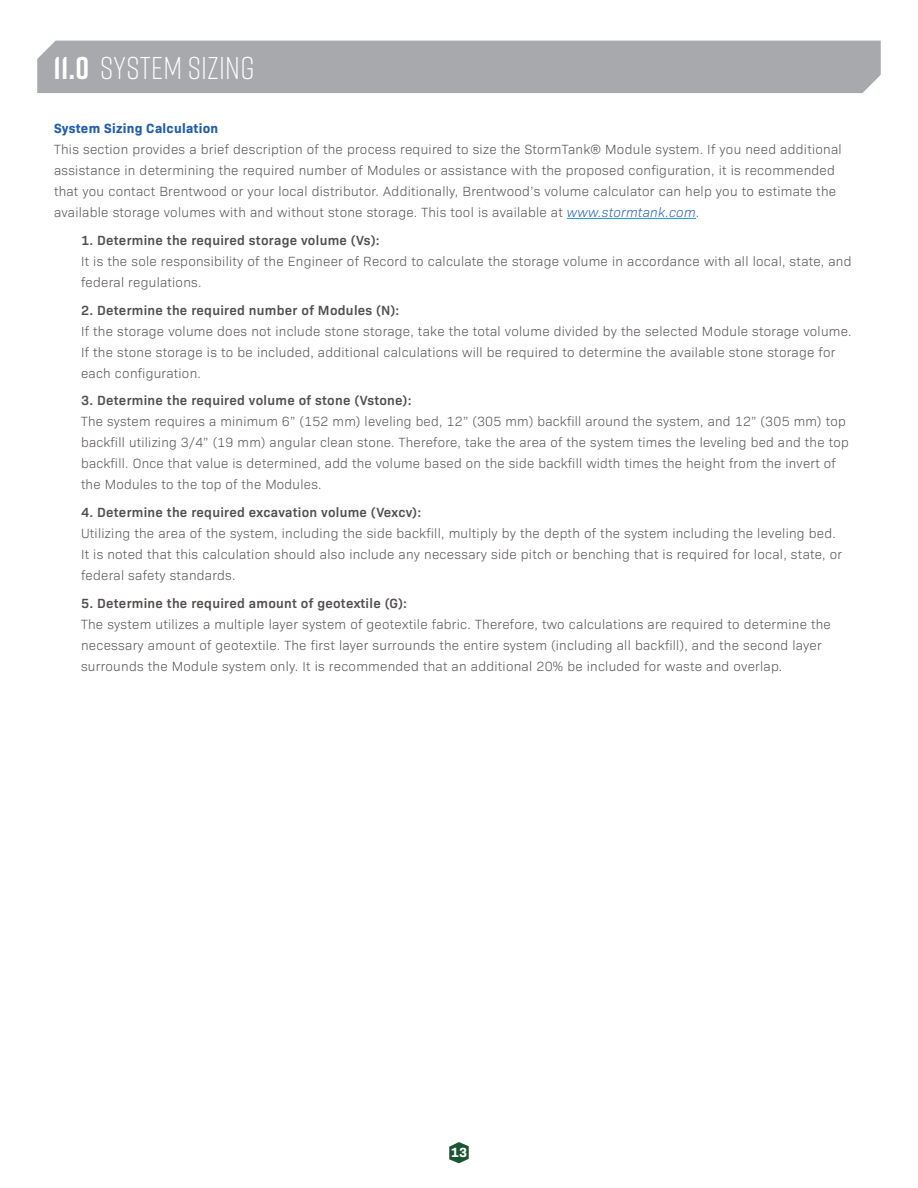
<style>
.page{position:relative;width:918px;height:1188px;background:#fff}
.page>*{position:absolute;margin:0;border:0;box-sizing:border-box;transform-origin:0 0}
.t1{font:300 31.5px "Rift";letter-spacing:.01em;color:#fff}
.t2{font:300 13.5px/21px "Bio Sans";letter-spacing:.02em;color:#524e4e}
.t3{font:600 13.5px "Bio Sans";letter-spacing:.02em;color:#524e4e}
.t4{font:700 13.5px "Bio Sans";letter-spacing:.02em;color:#215eac}
.t5{font:700 13.5px "Bio Sans";color:#fff}
.s1{font-weight:700}
.s2{font-style:italic;color:#215eac}
</style>
<div class="page">
<svg style="left:449px;top:1142px;width:20px;height:21px"></svg>
<hr style="left:567px;top:218px;width:129px;height:1px;background:#1c9ad6">
<div style="left:37px;top:41px;width:844px;height:52px;background:#a7a9ac"></div>
<div style="left:53px;top:54px;width:388px;height:25px;background:#a7a9ac"></div>
<h1 class="t1" style="left:53px;top:54px;width:203px"><span class="s1">11.0</span> SYSTEM SIZING</h1>
<p class="t4" style="left:54px;top:123px;width:166px">System Sizing Calculation</p>
<p class="t2" style="left:54px;top:140px;width:789px">This section provides a brief description of the process required to size the StormTank® Module system. If you need additional assistance in determining the required number of Modules or assistance with the proposed configuration, it is recommended that you contact Brentwood or your local distributor. Additionally, Brentwood’s volume calculator can help you to estimate the available storage volumes with and without stone storage. This tool is available at <span class="s2">www.stormtank.com</span>.</p>
<p class="t3" style="left:81px;top:235px;width:300px">1. Determine the required storage volume (Vs):</p>
<p class="t2" style="left:81px;top:252px;width:772px">It is the sole responsibility of the Engineer of Record to calculate the storage volume in accordance with all local, state, and federal regulations.</p>
<p class="t3" style="left:81px;top:305px;width:320px">2. Determine the required number of Modules (N):</p>
<p class="t2" style="left:81px;top:321px;width:772px">If the storage volume does not include stone storage, take the total volume divided by the selected Module storage volume.<br>If the stone storage is to be included, additional calculations will be required to determine the available stone storage for each configuration.</p>
<p class="t3" style="left:81px;top:395px;width:332px">3. Determine the required volume of stone (Vstone):</p>
<p class="t2" style="left:81px;top:412px;width:769px">The system requires a minimum 6” (152 mm) leveling bed, 12” (305 mm) backfill around the system, and 12” (305 mm) top backfill utilizing 3/4” (19 mm) angular clean stone. Therefore, take the area of the system times the leveling bed and the top backfill. Once that value is determined, add the volume based on the side backfill width times the height from the invert of the Modules to the top of the Modules.</p>
<p class="t3" style="left:81px;top:507px;width:342px">4. Determine the required excavation volume (Vexcv):</p>
<p class="t2" style="left:81px;top:524px;width:763px">Utilizing the area of the system, including the side backfill, multiply by the depth of the system including the leveling bed.<br>It is noted that this calculation should also include any necessary side pitch or benching that is required for local, state, or federal safety standards.</p>
<p class="t3" style="left:81px;top:598px;width:328px">5. Determine the required amount of geotextile (G):</p>
<p class="t2" style="left:81px;top:615px;width:751px">The system utilizes a multiple layer system of geotextile fabric. Therefore, two calculations are required to determine the necessary amount of geotextile. The first layer surrounds the entire system (including all backfill), and the second layer surrounds the Module system only. It is recommended that an additional 20% be included for waste and overlap.</p>
<p class="t5" style="left:451px;top:1147px;width:18px">13</p>
</div>
